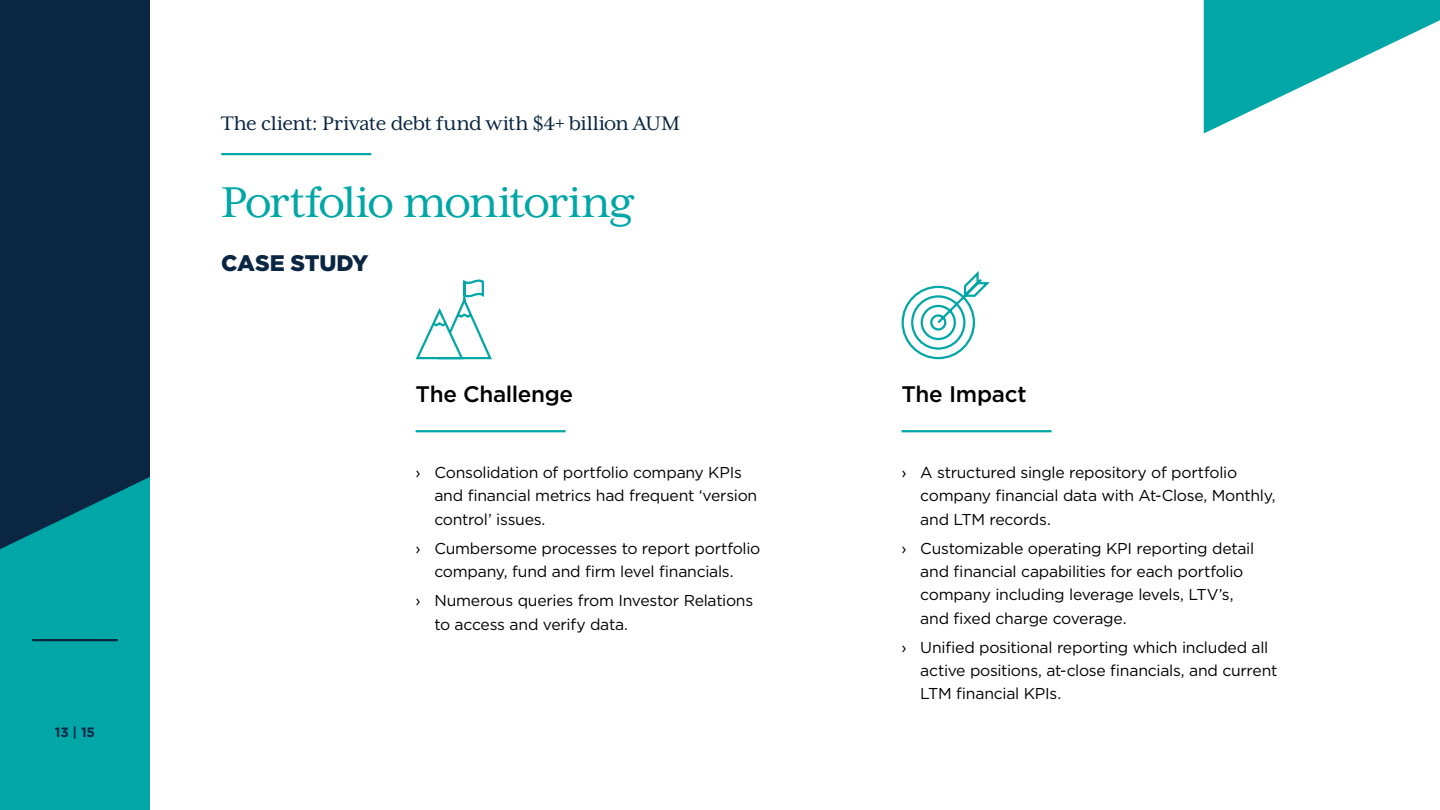
<style>
.page{position:relative;width:1440px;height:810px;background:#fff}
.page>*{position:absolute;margin:0;border:0;box-sizing:border-box;transform-origin:0 0}
.t1{font:49.5px "Mrs Eaves XL Serif OT";letter-spacing:-.04em;color:#00a7a6}
.t2{font:22.5px "Mrs Eaves XL Serif OT";letter-spacing:-.025em;color:#0b2642}
.t3{font:500 22.5px "Gotham";letter-spacing:-.015em;color:#000}
.t4{font:900 22.5px "Gotham";letter-spacing:-.015em;color:#0b2642}
.t5{font:15.75px/23.2px "Gotham";letter-spacing:-.015em;color:#000}
.t6{font:700 13.5px "Gotham";color:#0b2642}
</style>
<div class="page">
<hr style="left:221px;top:153px;width:150px;height:2px;background:#00a7a6">
<hr style="left:416px;top:430px;width:150px;height:2px;background:#00a7a6">
<hr style="left:902px;top:430px;width:150px;height:2px;background:#00a7a6">
<svg style="left:415px;top:279px;width:77px;height:81px"></svg>
<svg style="left:901px;top:271px;width:89px;height:89px"></svg>
<div style="left:0;top:0;width:150px;height:810px;background:#0b2642"></div>
<svg style="left:0;top:477px;width:150px;height:333px;background:#01989a"></svg>
<hr style="left:32px;top:639px;width:86px;height:2px;background:#0b2642">
<svg style="left:1204px;top:0;width:236px;height:133px"></svg>
<p class="t6" style="left:55px;top:723px;width:42px">13 | 15</p>
<h2 class="t2" style="left:221px;top:112px;width:460px">The client: Private debt fund with $4+ billion AUM</h2>
<h1 class="t1" style="left:221px;top:176px;width:414px">Portfolio monitoring</h1>
<h2 class="t4" style="left:221px;top:248px;width:149px">CASE STUDY</h2>
<h2 class="t3" style="left:416px;top:379px;width:159px">The Challenge</h2>
<p class="t5" style="left:434px;top:461px;width:324px;text-indent:-19px">› Consolidation of portfolio company KPIs and financial metrics had frequent ‘version control’ issues.</p>
<p class="t5" style="left:416px;top:536px;width:346px;text-align:center">› Cumbersome processes to report portfolio company, fund and firm level financials.</p>
<p class="t5" style="left:434px;top:589px;width:320px;text-indent:-19px">› Numerous queries from Investor Relations to access and verify data.</p>
<h2 class="t3" style="left:902px;top:379px;width:127px">The Impact</h2>
<p class="t5" style="left:920px;top:461px;width:357px;text-indent:-19px">› A structured single repository of portfolio company financial data with At-Close, Monthly, and LTM records.</p>
<p class="t5" style="left:920px;top:536px;width:335px;text-indent:-19px">› Customizable operating KPI reporting detail and financial capabilities for each portfolio company including leverage levels, LTV’s, and fixed charge coverage.</p>
<p class="t5" style="left:920px;top:635px;width:359px;text-indent:-19px">› Unified positional reporting which included all active positions, at-close financials, and current<br>LTM financial KPIs.</p>
</div>
